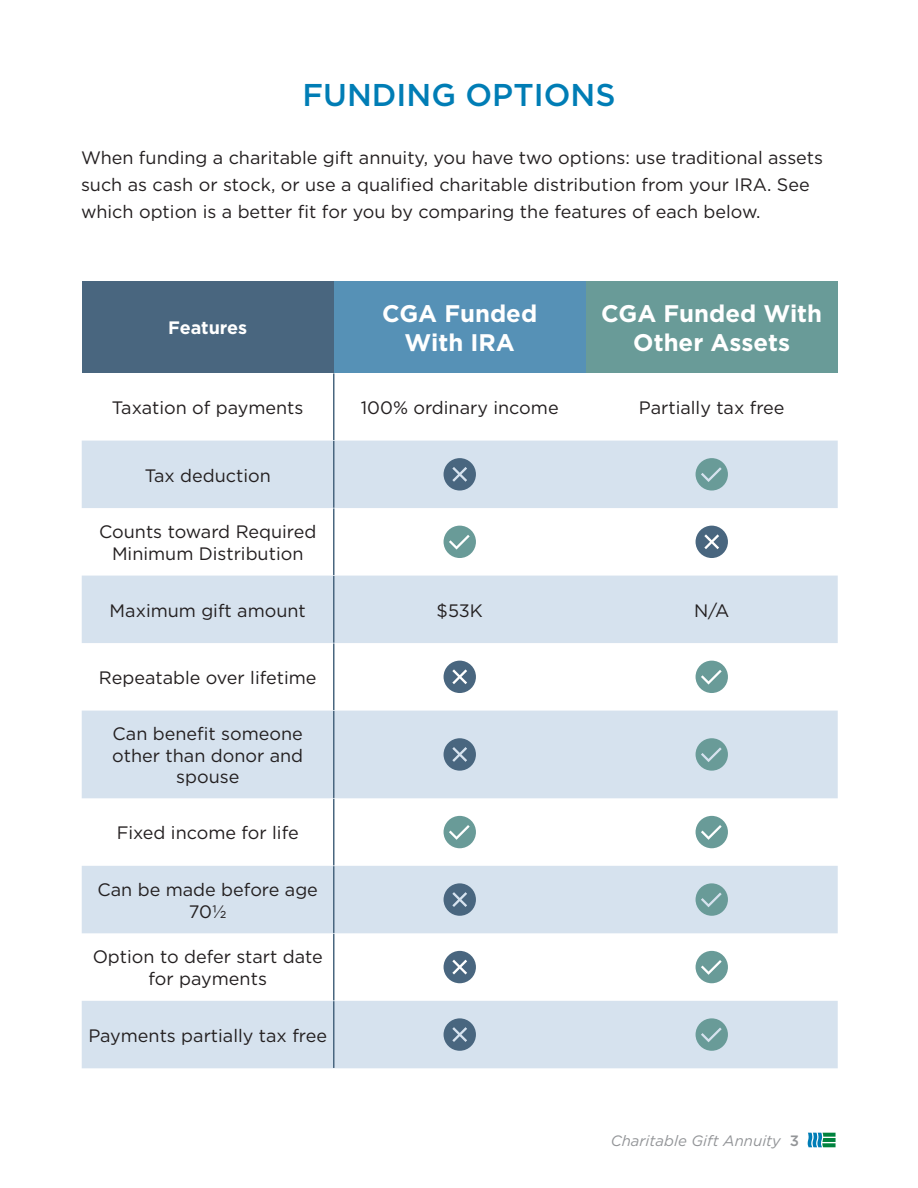
<style>
.page{position:relative;width:918px;height:1188px;background:#fff}
.page>*{position:absolute;margin:0;border:0;box-sizing:border-box;transform-origin:0 0}
.t1{font:500 31.5px "Gotham";color:#007db5}
.Table_Column_Header__tch{font:700 24px/28.8px "Gotham";color:#fff;text-align:center}
.Table_Body__tb{font:18px/21.6px "Gotham";color:#231f20;text-align:center}
.Vehicle_Descriptor{font:18px/27px "Gotham";color:#231f20}
.Table_Column_Header__tch-2{font:700 18px "Gotham";color:#fff}
.t2{font:italic 15px "Gotham";color:#939598}
.s1{font-weight:500;font-style:normal}
</style>
<div class="page">
<svg style="left:808px;top:1133px;width:28px;height:14px"></svg>
<div style="left:82px;top:282px;width:252px;height:91px;background:#49667f"></div>
<div style="left:334px;top:282px;width:252px;height:91px;background:#5691b6"></div>
<div style="left:586px;top:282px;width:252px;height:91px;background:#699b98"></div>
<svg style="left:82px;top:441px;width:756px;height:627px;fill:#d6e2ee"></svg>
<hr style="left:333px;top:373px;width:1px;height:67px;background:#49667f">
<hr style="left:333px;top:441px;width:1px;height:67px;background:#49667f">
<hr style="left:333px;top:508px;width:1px;height:67px;background:#49667f">
<hr style="left:333px;top:576px;width:1px;height:67px;background:#49667f">
<hr style="left:333px;top:643px;width:1px;height:67px;background:#49667f">
<hr style="left:333px;top:711px;width:1px;height:87px;background:#49667f">
<hr style="left:333px;top:799px;width:1px;height:66px;background:#49667f">
<hr style="left:333px;top:866px;width:1px;height:67px;background:#49667f">
<hr style="left:333px;top:934px;width:1px;height:66px;background:#49667f">
<hr style="left:333px;top:1001px;width:1px;height:67px;background:#49667f">
<svg style="left:444px;top:458px;width:32px;height:33px"></svg>
<svg style="left:696px;top:458px;width:32px;height:33px"></svg>
<svg style="left:444px;top:526px;width:32px;height:32px"></svg>
<svg style="left:696px;top:526px;width:32px;height:32px"></svg>
<svg style="left:444px;top:661px;width:32px;height:32px"></svg>
<svg style="left:696px;top:661px;width:32px;height:32px"></svg>
<svg style="left:444px;top:738px;width:32px;height:33px"></svg>
<svg style="left:696px;top:738px;width:32px;height:33px"></svg>
<svg style="left:444px;top:816px;width:32px;height:32px"></svg>
<svg style="left:696px;top:816px;width:32px;height:32px"></svg>
<svg style="left:444px;top:883px;width:32px;height:33px"></svg>
<svg style="left:696px;top:883px;width:32px;height:33px"></svg>
<svg style="left:444px;top:951px;width:32px;height:32px"></svg>
<svg style="left:696px;top:951px;width:32px;height:32px"></svg>
<svg style="left:444px;top:1018px;width:32px;height:33px"></svg>
<svg style="left:696px;top:1018px;width:32px;height:33px"></svg>
<p class="t1" style="left:303px;top:74px;width:314px">FUNDING OPTIONS</p>
<p class="Vehicle_Descriptor" style="left:81px;top:144px;width:744px">When funding a charitable gift annuity, you have two options: use traditional assets such as cash or stock, or use a qualified charitable distribution from your IRA. See which option is a better fit for you by comparing the features of each below.</p>
<p class="Table_Column_Header__tch-2" style="left:168px;top:316px;width:81px">Features</p>
<p class="Table_Column_Header__tch" style="left:382px;top:299px;width:156px">CGA Funded</p>
<p class="Table_Column_Header__tch" style="left:405px;top:328px;width:112px">With IRA</p>
<p class="Table_Column_Header__tch" style="left:601px;top:299px;width:222px">CGA Funded With<br>Other Assets</p>
<p class="Table_Body__tb" style="left:112px;top:396px;width:193px">Taxation of payments</p>
<p class="Table_Body__tb" style="left:361px;top:396px;width:199px">100% ordinary income</p>
<p class="Table_Body__tb" style="left:639px;top:396px;width:147px">Partially tax free</p>
<p class="Table_Body__tb" style="left:145px;top:464px;width:128px">Tax deduction</p>
<p class="Table_Body__tb" style="left:99px;top:521px;width:219px">Counts toward Required<br>Minimum Distribution</p>
<p class="Table_Body__tb" style="left:110px;top:599px;width:198px">Maximum gift amount</p>
<p class="Table_Body__tb" style="left:437px;top:599px;width:48px">$53K</p>
<p class="Table_Body__tb" style="left:694px;top:599px;width:37px">N/A</p>
<p class="Table_Body__tb" style="left:99px;top:666px;width:219px">Repeatable over lifetime</p>
<p class="Table_Body__tb" style="left:112px;top:722px;width:193px">Can benefit someone other than donor and spouse</p>
<p class="Table_Body__tb" style="left:117px;top:822px;width:184px">Fixed income for life</p>
<p class="Table_Body__tb" style="left:98px;top:878px;width:222px">Can be made before age<br>70½</p>
<p class="Table_Body__tb" style="left:93px;top:946px;width:232px">Option to defer start date for payments</p>
<p class="Table_Body__tb" style="left:88px;top:1024px;width:240px">Payments partially tax free</p>
<p class="t2" style="left:611px;top:1131px;width:190px">Charitable Gift Annuity <span class="s1">3</span></p>
</div>
